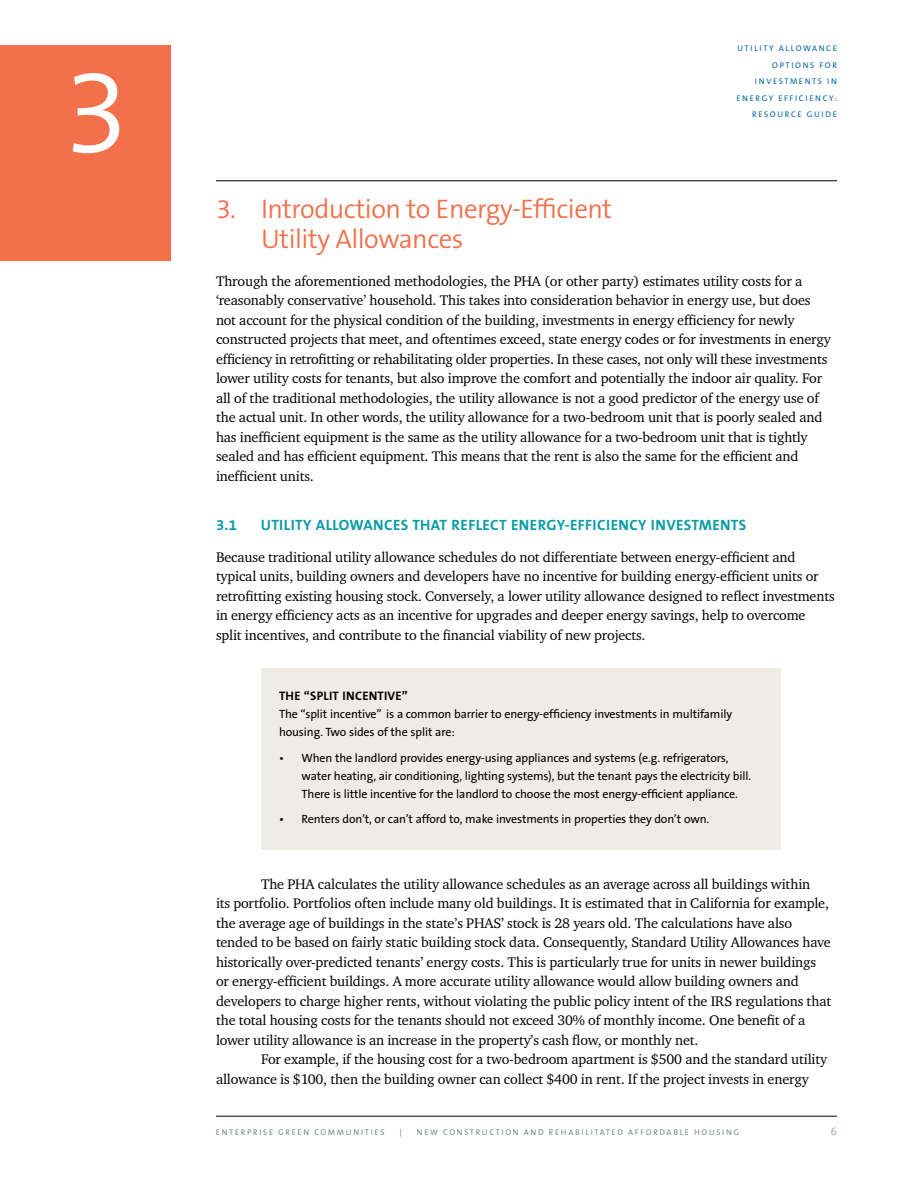
<style>
.page{position:relative;width:918px;height:1188px;background:#fff}
.page>*{position:absolute;margin:0;border:0;box-sizing:border-box;transform-origin:0 0}
.t1{font:300 120px "The Sans B4";color:#fff}
.t2{font:300 27px/30px "The Sans B4";letter-spacing:-.02em;color:#f3704b}
.t3{font:700 15px "The Sans B7";letter-spacing:.025em;color:#0a9ca6}
.t4{font:14.25px/19.5px "Charter ITC";letter-spacing:-.01em;color:#000}
.t5{font:700 12.3px "The Sans B7";letter-spacing:.02em;color:#000}
.t6{font:12px/18px "The Sans B5 Plain";letter-spacing:-.01em;color:#000}
.t7{font:200 11.25px "The Sans B2";color:#778988}
.t8{font:8.25px "The Sans B5 Plain";letter-spacing:.2em;color:#778988}
.t9{font:8.25px "The Sans B5 Plain";letter-spacing:.2em;color:#0065a4}
</style>
<div class="page">
<hr style="left:216px;top:180px;width:621px;height:1px;background:#000">
<hr style="left:216px;top:1116px;width:621px;height:1px;background:#000">
<div style="left:0;top:45px;width:171px;height:216px;background:#f3704b"></div>
<div style="left:261px;top:669px;width:519px;height:181px;background:#efece5"></div>
<h1 class="t1" style="left:63px;top:50px;width:68px">3</h1>
<p class="t9" style="left:737px;top:44px;width:101px">Utility Allowance</p>
<p class="t9" style="left:772px;top:61px;width:66px">Options for</p>
<p class="t9" style="left:755px;top:77px;width:84px">I nvestments in</p>
<p class="t9" style="left:736px;top:94px;width:102px">E nergy E fficiencY:</p>
<p class="t9" style="left:752px;top:110px;width:2px">RESO</p>
<p class="t9" style="left:777px;top:110px;width:10px">URCE</p>
<p class="t9" style="left:807px;top:110px;width:17px">GUIDE</p>
<h2 class="t2" style="left:261px;top:195px;width:353px;text-indent:-45px">3. Introduction to Energy-Efficient<br>Utility Allowances</h2>
<p class="t4" style="left:216px;top:271px;width:616px">Through the aforementioned methodologies, the PHA (or other party) estimates utility costs for a ‘reasonably conservative’ household. This takes into consideration behavior in energy use, but does not account for the physical condition of the building, investments in energy efficiency for newly constructed projects that meet, and oftentimes exceed, state energy codes or for investments in energy efficiency in retrofitting or rehabilitating older properties. In these cases, not only will these investments lower utility costs for tenants, but also improve the comfort and potentially the indoor air quality. For all of the traditional methodologies, the utility allowance is not a good predictor of the energy use of the actual unit. In other words, the utility allowance for a two-bedroom unit that is poorly sealed and has inefficient equipment is the same as the utility allowance for a two-bedroom unit that is tightly sealed and has efficient equipment. This means that the rent is also the same for the efficient and inefficient units.</p>
<p class="t3" style="left:216px;top:517px;width:37px">3.1 UT</p>
<p class="t3" style="left:279px;top:517px;width:136px">ILITY ALLOWANCES THAT</p>
<p class="t3" style="left:452px;top:517px;width:40px">RE FLECT</p>
<p class="t3" style="left:511px;top:517px;width:184px">ENERGY-EFFICIENCY I NVESTME</p>
<p class="t3" style="left:720px;top:517px;width:28px">NTS</p>
<p class="t4" style="left:216px;top:547px;width:620px">Because traditional utility allowance schedules do not differentiate between energy-efficient and typical units, building owners and developers have no incentive for building energy-efficient units or retrofitting existing housing stock. Conversely, a lower utility allowance designed to reflect investments in energy efficiency acts as an incentive for upgrades and deeper energy savings, help to overcome split incentives, and contribute to the financial viability of new projects.</p>
<p class="t5" style="left:279px;top:690px;width:130px">THE “SPLIT INCE NTIVE”</p>
<p class="t6" style="left:279px;top:706px;width:455px">The “split incentive” is a common barrier to energy-efficiency investments in multifamily housing. Two sides of the split are:</p>
<p class="t6" style="left:279px;top:749px;width:16px">• W</p>
<p class="t6" style="left:302px;top:749px;width:451px;text-indent:11px">hen the landlord provides energy-using appliances and systems (e.g. refrigerators, water heating, air conditioning, lighting systems), but the tenant pays the electricity bill.<br>There is little incentive for the landlord to choose the most energy-efficient appliance.</p>
<p class="t6" style="left:279px;top:811px;width:14px">• R</p>
<p class="t6" style="left:308px;top:811px;width:403px">enters don’t, or can’t afford to, make investments in properties they don’t own.</p>
<p class="t4" style="left:216px;top:874px;width:617px;text-indent:45px">The PHA calculates the utility allowance schedules as an average across all buildings within<br>its portfolio. Portfolios often include many old buildings. It is estimated that in California for example, the average age of buildings in the state’s PHAS’ stock is 28 years old. The calculations have also tended to be based on fairly static building stock data. Consequently, Standard Utility Allowances have historically over-predicted tenants’ energy costs. This is particularly true for units in newer buildings or energy-efficient buildings. A more accurate utility allowance would allow building owners and developers to charge higher rents, without violating the public policy intent of the IRS regulations that the total housing costs for the tenants should not exceed 30% of monthly income. One benefit of a lower utility allowance is an increase in the property’s cash flow, or monthly net.</p>
<p class="t4" style="left:216px;top:1049px;width:613px;text-indent:45px">For example, if the housing cost for a two-bedroom apartment is $500 and the standard utility allowance is $100, then the building owner can collect $400 in rent. If the project invests in energy</p>
<p class="t8" style="left:216px;top:1128px;width:170px">E nterprise green Commu nities</p>
<p class="t8" style="left:400px;top:1128px;width:4px">|</p>
<p class="t8" style="left:417px;top:1128px;width:8px">NEW</p>
<p class="t8" style="left:443px;top:1128px;width:8px">CONSTR</p>
<p class="t8" style="left:482px;top:1128px;width:15px">UCTION</p>
<p class="t8" style="left:524px;top:1128px;width:14px">AND</p>
<p class="t8" style="left:549px;top:1128px;width:34px">RE HABILIT</p>
<p class="t8" style="left:600px;top:1128px;width:9px">ATED</p>
<p class="t8" style="left:628px;top:1128px;width:14px">AFFORD</p>
<p class="t8" style="left:667px;top:1128px;width:19px">ABLE</p>
<p class="t8" style="left:694px;top:1128px;width:29px">HOUSING</p>
<p class="t7" style="left:831px;top:1125px;width:8px">6</p>
</div>
